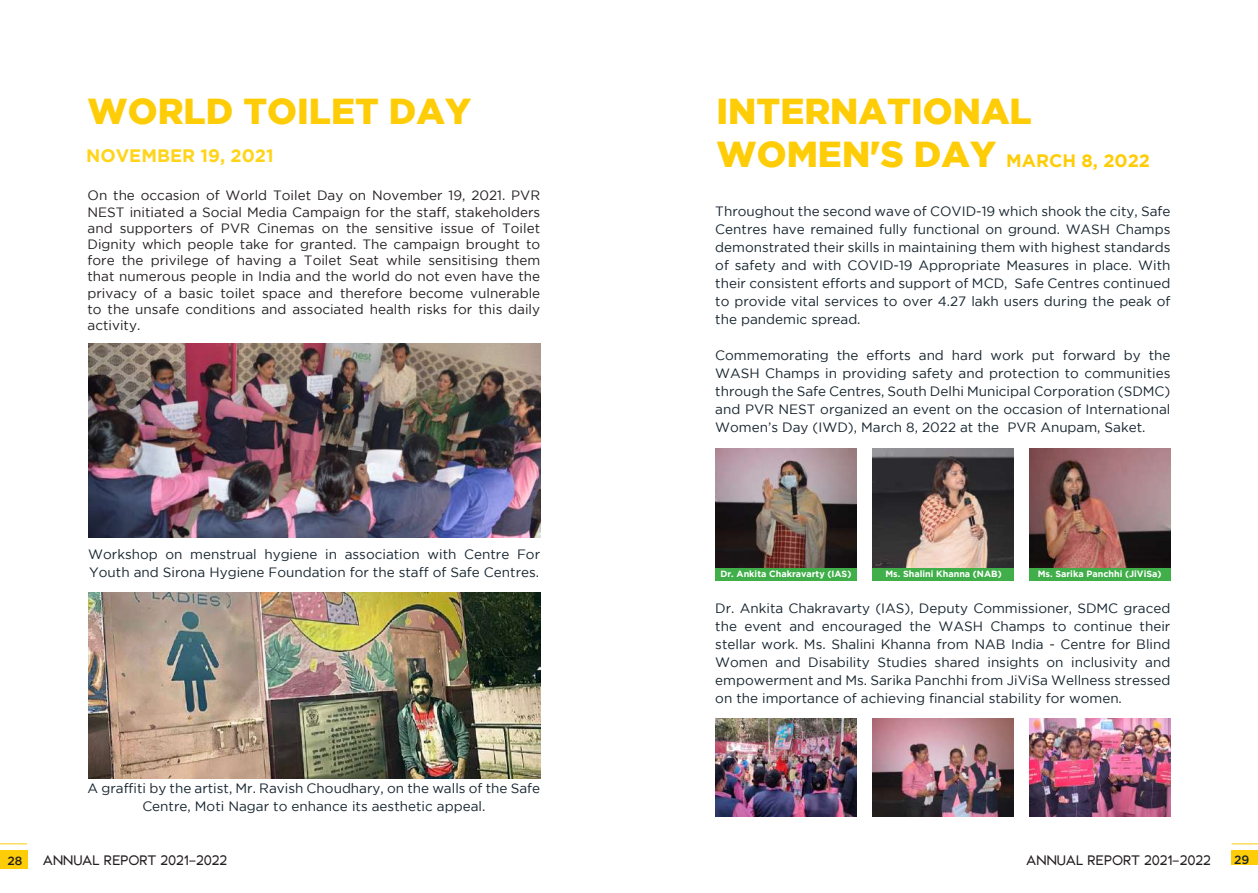
<style>
.page{position:relative;width:1258px;height:893px;background:#fff}
.page>*{position:absolute;margin:0;border:0;box-sizing:border-box;transform-origin:0 0}
.t1{font:900 36px "Gotham";color:#fecd08}
.t2{font:700 18px "Gotham";color:#fecd08}
.t3{font:700 18px "Gotham";color:#ffd41a}
.t4{font:13.5px/18px "Gotham";color:#16242e;text-align:justify}
.t5{font:13.5px/16.2px "Gotham";color:#231f20;text-align:justify}
.t6{font:13.5px "Atami";letter-spacing:-.005em;color:#231f20}
.t7{font:500 12px "Gotham";color:#231f20}
.t8{font:500 12px "Gotham";color:#16242e}
.t9{font:700 9px "Gotham";color:#fff}
.s1{font-weight:900;font-size:36px}
</style>
<div class="page">
<div style="left:0;top:849px;width:27px;height:19px;background:#fecd08"></div>
<svg style="left:0;top:843px;width:27px;height:1px"></svg>
<div style="left:1231px;top:849px;width:26px;height:15px;background:#fecd08"></div>
<svg style="left:1231px;top:843px;width:26px;height:1px"></svg>
<img style="left:88px;top:343px;width:452px;height:194px">
<img style="left:88px;top:592px;width:452px;height:185px">
<img style="left:715px;top:448px;width:141px;height:119px">
<img style="left:872px;top:448px;width:141px;height:119px">
<img style="left:1029px;top:448px;width:141px;height:119px">
<img style="left:872px;top:718px;width:141px;height:98px">
<img style="left:715px;top:718px;width:141px;height:98px">
<img style="left:1029px;top:718px;width:141px;height:98px">
<div style="left:715px;top:567px;width:141px;height:13px;background:#40ae49"></div>
<div style="left:872px;top:567px;width:141px;height:13px;background:#40ae49"></div>
<div style="left:1028px;top:567px;width:142px;height:13px;background:#40ae49"></div>
<h1 class="t1" style="left:87px;top:90px;width:385px">WORLD TOILET DAY</h1>
<h1 class="t1" style="left:716px;top:90px;width:317px">INTERNATIONAL</h1>
<h2 class="t3" style="left:86px;top:145px;width:189px">NOVEMBER 19, 2021</h2>
<h2 class="t2" style="left:716px;top:150px;width:435px"><span class="s1">WOMEN'S DAY</span> MARCH 8, 2022</h2>
<p class="t5" style="left:87px;top:187px;width:454px">On the occasion of World Toilet Day on November 19, 2021. PVR NEST initiated a Social Media Campaign for the staff, stakeholders and supporters of PVR Cinemas on the sensitive issue of Toilet Dignity which people take for granted. The campaign brought to fore the privilege of having a Toilet Seat while sensitising them that numerous people in India and the world do not even have the privacy of a basic toilet space and therefore become vulnerable to the unsafe conditions and associated health risks for this daily activity.</p>
<p class="t4" style="left:88px;top:544px;width:453px">Workshop on menstrual hygiene in association with Centre For<br>Youth and Sirona Hygiene Foundation for the staff of Safe Centres.</p>
<p class="t4" style="left:87px;top:778px;width:454px;text-align:center">A graffiti by the artist, Mr. Ravish Choudhary, on the walls of the Safe<br>Centre, Moti Nagar to enhance its aesthetic appeal.</p>
<p class="t4" style="left:715px;top:202px;width:456px">Throughout the second wave of COVID-19 which shook the city, Safe Centres have remained fully functional on ground. WASH Champs demonstrated their skills in maintaining them with highest standards of safety and with COVID-19 Appropriate Measures in place. With their consistent efforts and support of MCD, Safe Centres continued to provide vital services to over 4.27 lakh users during the peak of the pandemic spread.</p>
<p class="t4" style="left:715px;top:346px;width:456px">Commemorating the efforts and hard work put forward by the WASH Champs in providing safety and protection to communities through the Safe Centres, South Delhi Municipal Corporation (SDMC) and PVR NEST organized an event on the occasion of International Women’s Day (IWD), March 8, 2022 at the PVR Anupam, Saket.</p>
<p class="t9" style="left:720px;top:568px;width:132px">Dr. Ankita Chakravarty (IAS)</p>
<p class="t9" style="left:885px;top:568px;width:118px">Ms. Shalini Khanna (NAB)</p>
<p class="t9" style="left:1037px;top:568px;width:125px">Ms. Sarika Panchhi (JiViSa)</p>
<p class="t4" style="left:715px;top:598px;width:456px">Dr. Ankita Chakravarty (IAS), Deputy Commissioner, SDMC graced the event and encouraged the WASH Champs to continue their stellar work. Ms. Shalini Khanna from NAB India - Centre for Blind Women and Disability Studies shared insights on inclusivity and empowerment and Ms. Sarika Panchhi from JiViSa Wellness stressed on the importance of achieving financial stability for women.</p>
<p class="t7" style="left:8px;top:853px;width:16px">28</p>
<p class="t6" style="left:42px;top:851px;width:186px">ANNUAL REPORT 2021-2022</p>
<p class="t6" style="left:1025px;top:851px;width:186px">ANNUAL REPORT 2021-2022</p>
<p class="t8" style="left:1233px;top:852px;width:17px">29</p>
</div>
